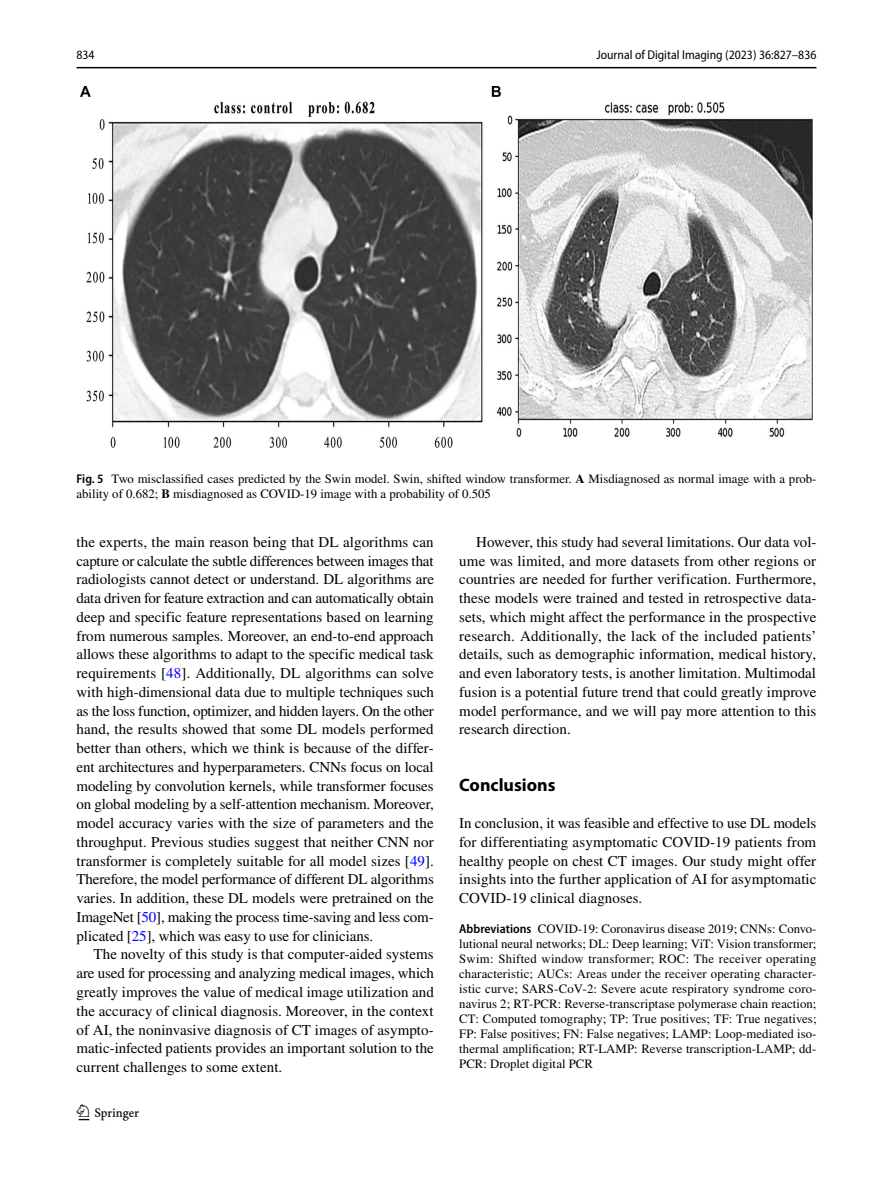
<style>
.page{position:relative;width:893px;height:1187px;background:#fff}
.page>*{position:absolute;margin:0;border:0;box-sizing:border-box;transform-origin:0 0}
.t1{font:22.5px "Springnew Regular 2";color:#000}
.t2{font:700 18px "Myriad Pro";color:#000}
.t3{font:15px/18.8px "STIX";letter-spacing:.005em;color:#000;text-align:justify}
.t4{font:12.75px/15px "STIX";color:#000;text-align:justify}
.t5{font:semi-condensed 12.75px "Myriad Pro";color:#000}
.s1{font-family:"Myriad Pro";font-weight:600;font-stretch:semi-condensed}
.s2{font-weight:700}
.s3{color:#00f}
</style>
<div class="page">
<hr style="left:77px;top:67px;width:739px;height:1px;background:#000">
<img style="left:81px;top:87px;width:731px;height:361px">
<p class="t5" style="left:77px;top:48px;width:20px">834</p>
<p class="t5" style="left:596px;top:48px;width:221px">Journal of Digital Imaging (2023) 36:827–836</p>
<p class="t4" style="left:77px;top:472px;width:741px"><span class="s1">Fig. 5</span> Two misclassified cases predicted by the Swin model. Swin, shifted window transformer. <span class="s2">A</span> Misdiagnosed as normal image with a prob&shy;ability of 0.682; <span class="s2">B</span> misdiagnosed as COVID-19 image with a probability of 0.505</p>
<p class="t3" style="left:77px;top:533px;width:359px">the experts, the main reason being that DL algorithms can capture or calculate the subtle differences between images that radiologists cannot detect or understand. DL algorithms are data driven for feature extraction and can automatically obtain deep and specific feature representations based on learning from numerous samples. Moreover, an end-to-end approach allows these algorithms to adapt to the specific medical task requirements [<span class="s3">48</span>]. Additionally, DL algorithms can solve with high-dimensional data due to multiple techniques such as the loss function, optimizer, and hidden layers. On the other hand, the results showed that some DL models performed better than others, which we think is because of the differ&shy;ent architectures and hyperparameters. CNNs focus on local modeling by convolution kernels, while transformer focuses on global modeling by a self-attention mechanism. Moreover, model accuracy varies with the size of parameters and the throughput. Previous studies suggest that neither CNN nor transformer is completely suitable for all model sizes [<span class="s3">49</span>].<br>Therefore, the model performance of different DL algorithms varies. In addition, these DL models were pretrained on the ImageNet [<span class="s3">50</span>], making the process time-saving and less com&shy;plicated [<span class="s3">25</span>], which was easy to use for clinicians.</p>
<p class="t3" style="left:77px;top:946px;width:359px;text-indent:17px">The novelty of this study is that computer-aided systems are used for processing and analyzing medical images, which greatly improves the value of medical image utilization and the accuracy of clinical diagnosis. Moreover, in the context of AI, the noninvasive diagnosis of CT images of asympto&shy;matic-infected patients provides an important solution to the current challenges to some extent.</p>
<h1 class="t1" style="left:79px;top:1104px;width:62px">1 3</h1>
<p class="t3" style="left:459px;top:533px;width:359px;text-indent:17px">However, this study had several limitations. Our data vol&shy;ume was limited, and more datasets from other regions or countries are needed for further verification. Furthermore, these models were trained and tested in retrospective data&shy;sets, which might affect the performance in the prospective research. Additionally, the lack of the included patients’ details, such as demographic information, medical history, and even laboratory tests, is another limitation. Multimodal fusion is a potential future trend that could greatly improve model performance, and we will pay more attention to this research direction.</p>
<p class="t2" style="left:459px;top:772px;width:98px">Conclusions</p>
<p class="t3" style="left:459px;top:814px;width:359px">In conclusion, it was feasible and effective to use DL models for differentiating asymptomatic COVID-19 patients from healthy people on chest CT images. Our study might offer insights into the further application of AI for asymptomatic COVID-19 clinical diagnoses.</p>
<p class="t4" style="left:459px;top:922px;width:359px"><span class="s1">Abbreviations</span> COVID-19: Coronavirus disease 2019; CNNs: Convo&shy;lutional neural networks; DL: Deep learning; ViT: Vision transformer; Swim: Shifted window transformer; ROC: The receiver operating characteristic; AUCs: Areas under the receiver operating character&shy;istic curve; SARS-CoV-2: Severe acute respiratory syndrome coro&shy;navirus 2; RT-PCR: Reverse-transcriptase polymerase chain reaction; CT: Computed tomography; TP: True positives; TF: True negatives; FP: False positives; FN: False negatives; LAMP: Loop-mediated iso&shy;thermal amplification; RT-LAMP: Reverse transcription-LAMP; dd-PCR: Droplet digital PCR</p>
</div>
